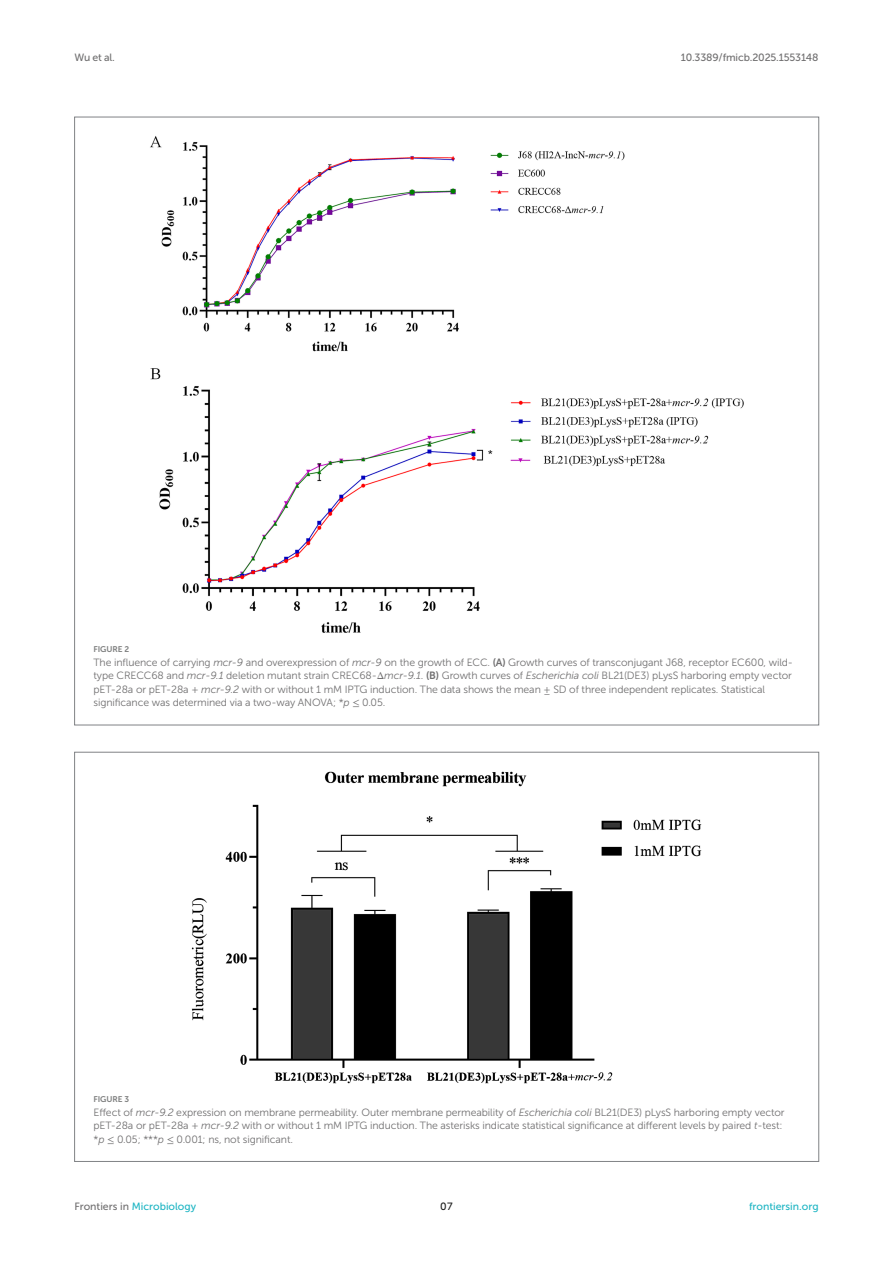
<style>
.page{position:relative;width:893px;height:1263px;background:#fff}
.page>*{position:absolute;margin:0;border:0;box-sizing:border-box;transform-origin:0 0}
.FIG_LEG{font:10.5px/13.5px "Museo Sans 300";letter-spacing:-.01em;color:#706f70}
.t1{font:10.5px "Museo Sans 500";color:#1db5c3}
.t2{font:10.5px "Museo Sans 500";letter-spacing:-.015em;color:#706f70}
.t3{font:10.5px "Museo Sans 500";color:#1b1c1b}
.FIG_HD{font:8.25px "Museo Sans 700";letter-spacing:-.01em;color:#7e7f7f}
.s1{font-style:italic}
.s2{font-family:"Museo Sans 700"}
.s3{font-family:"STIX General"}
.s4{color:#706f70}
</style>
<div class="page">
<img style="left:150px;top:136px;width:594px;height:497px">
<img style="left:192px;top:771px;width:510px;height:312px">
<p class="t2" style="left:74px;top:51px;width:42px">Wu et al.</p>
<p class="t2" style="left:681px;top:51px;width:139px">10.3389/fmicb.2025.1553148</p>
<p class="FIG_HD" style="left:94px;top:645px;width:37px">FIGURE 2</p>
<p class="FIG_LEG" style="left:94px;top:655px;width:701px">The influence of carrying <span class="s1">mcr-9</span> and overexpression of <span class="s1">mcr-9</span> on the growth of ECC. <span class="s2">(A)</span> Growth curves of transconjugant J68, receptor EC600, wild&shy;type CRECC68 and <span class="s1">mcr-9.1</span> deletion mutant strain CREC68-<span class="s3">Δ</span><span class="s1">mcr-9.1</span>. <span class="s2">(B)</span> Growth curves of <span class="s1">Escherichia coli</span> BL21(DE3) pLysS harboring empty vector pET-28a or pET-28a + <span class="s1">mcr-9.2</span> with or without 1 mM IPTG induction. The data shows the mean ± SD of three independent replicates. Statistical significance was determined via a two-way ANOVA; *<span class="s1">p</span> <span class="s3">≤</span> 0.05.</p>
<p class="FIG_HD" style="left:94px;top:1094px;width:37px">FIGURE 3</p>
<p class="FIG_LEG" style="left:94px;top:1105px;width:693px">Effect of <span class="s1">mcr-9.2</span> expression on membrane permeability. Outer membrane permeability of <span class="s1">Escherichia coli</span> BL21(DE3) pLysS harboring empty vector pET-28a or pET-28a + <span class="s1">mcr-9.2</span> with or without 1 mM IPTG induction. The asterisks indicate statistical significance at different levels by paired <span class="s1">t</span>-test: *<span class="s1">p</span> <span class="s3">≤</span> 0.05; ***<span class="s1">p</span> <span class="s3">≤</span> 0.001; ns, not significant.</p>
<p class="t1" style="left:74px;top:1200px;width:123px"><span class="s4">Frontiers in</span> Microbiology</p>
<p class="t3" style="left:440px;top:1200px;width:14px">07</p>
<p class="t1" style="left:749px;top:1200px;width:71px">frontiersin.org</p>
</div>
